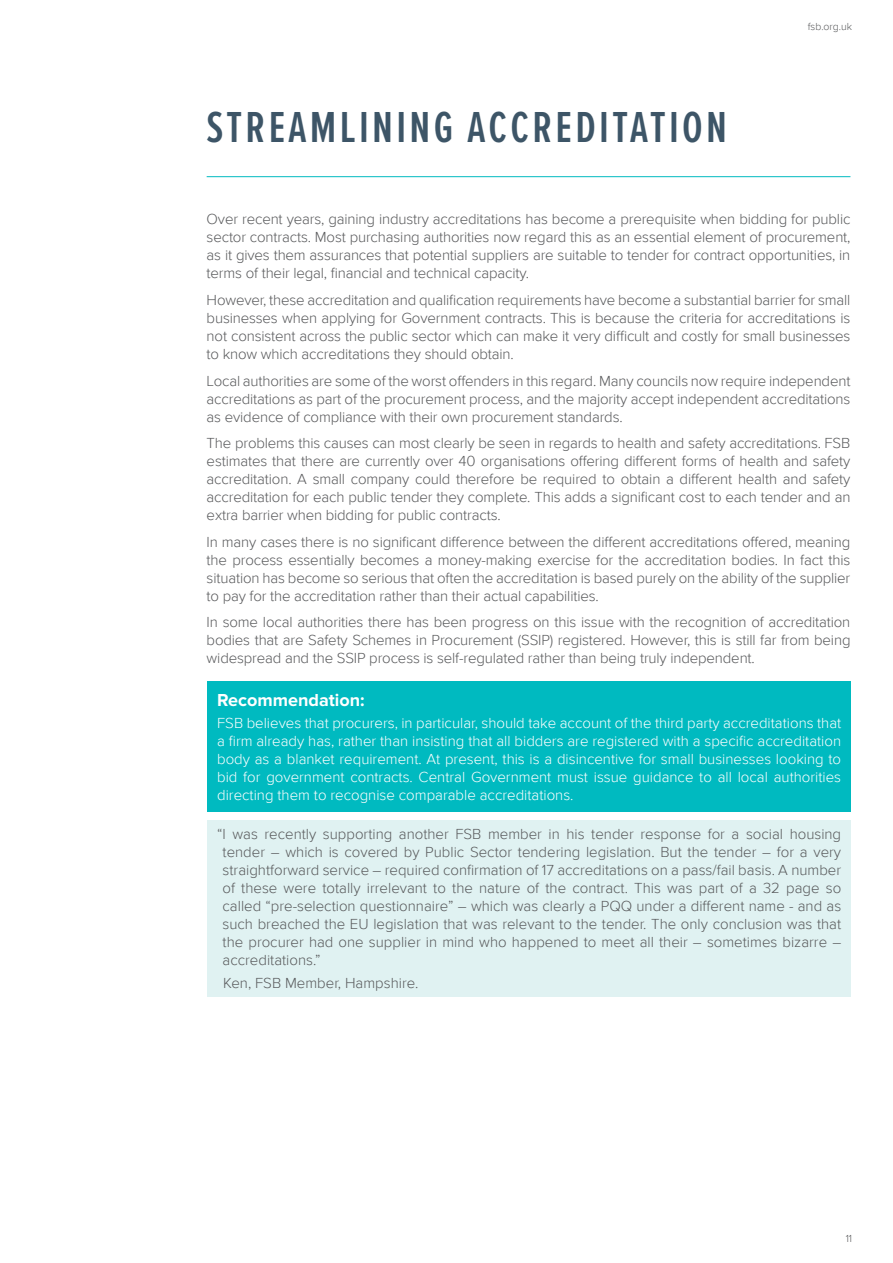
<style>
.page{position:relative;width:893px;height:1263px;background:#fff}
.page>*{position:absolute;margin:0;border:0;box-sizing:border-box;transform-origin:0 0}
.t1{font:600 45px "Proxima Nova Ex Cn";letter-spacing:.075em;color:#3d5567}
.t2{font:700 18px "Proxima Nova";color:#fff}
.t3{font:300 15px/18px "Proxima Nova";letter-spacing:-.01em;color:#58595b;text-align:justify}
.t4{font:300 15px/18px "Proxima Nova";color:#fff;text-align:justify}
.t5{font:300 10.5px "Proxima Nova";color:#58595b}
</style>
<div class="page">
<div style="left:207px;top:821px;width:643px;height:176px;background:#e0f2f2"></div>
<div style="left:207px;top:681px;width:643px;height:131px;background:#00bac0"></div>
<hr style="left:207px;top:176px;width:643px;height:1px;background:#00bac0">
<h1 class="t1" style="left:207px;top:100px;width:522px">STREAMLINING ACCREDITATION</h1>
<p class="t5" style="left:808px;top:20px;width:46px">fsb.org.uk</p>
<p class="t3" style="left:207px;top:211px;width:645px">Over recent years, gaining industry accreditations has become a prerequisite when bidding for public sector contracts. Most purchasing authorities now regard this as an essential element of procurement, as it gives them assurances that potential suppliers are suitable to tender for contract opportunities, in terms of their legal, financial and technical capacity.</p>
<p class="t3" style="left:207px;top:291px;width:645px">However, these accreditation and qualification requirements have become a substantial barrier for small businesses when applying for Government contracts. This is because the criteria for accreditations is not consistent across the public sector which can make it very difficult and costly for small businesses to know which accreditations they should obtain.</p>
<p class="t3" style="left:207px;top:372px;width:645px">Local authorities are some of the worst offenders in this regard. Many councils now require independent accreditations as part of the procurement process, and the majority accept independent accreditations as evidence of compliance with their own procurement standards.</p>
<p class="t3" style="left:207px;top:434px;width:645px">The problems this causes can most clearly be seen in regards to health and safety accreditations. FSB estimates that there are currently over 40 organisations offering different forms of health and safety accreditation. A small company could therefore be required to obtain a different health and safety accreditation for each public tender they complete. This adds a significant cost to each tender and an extra barrier when bidding for public contracts.</p>
<p class="t3" style="left:207px;top:533px;width:645px">In many cases there is no significant difference between the different accreditations offered, meaning the process essentially becomes a money-making exercise for the accreditation bodies. In fact this situation has become so serious that often the accreditation is based purely on the ability of the supplier to pay for the accreditation rather than their actual capabilities.</p>
<p class="t3" style="left:207px;top:613px;width:645px">In some local authorities there has been progress on this issue with the recognition of accreditation bodies that are Safety Schemes in Procurement (SSIP) registered. However, this is still far from being widespread and the SSIP process is self-regulated rather than being truly independent.</p>
<p class="t2" style="left:217px;top:689px;width:149px">Recommendation:</p>
<p class="t4" style="left:217px;top:715px;width:626px">FSB believes that procurers, in particular, should take account of the third party accreditations that a firm already has, rather than insisting that all bidders are registered with a specific accreditation body as a blanket requirement. At present, this is a disincentive for small businesses looking to bid for government contracts. Central Government must issue guidance to all local authorities directing them to recognise comparable accreditations.</p>
<p class="t3" style="left:223px;top:826px;width:620px;text-indent:-5px">“I was recently supporting another FSB member in his tender response for a social housing tender – which is covered by Public Sector tendering legislation. But the tender – for a very straightforward service – required confirmation of 17 accreditations on a pass/fail basis. A number of these were totally irrelevant to the nature of the contract. This was part of a 32 page so called “pre-selection questionnaire” – which was clearly a PQQ under a different name - and as such breached the EU legislation that was relevant to the tender. The only conclusion was that the procurer had one supplier in mind who happened to meet all their – sometimes bizarre – accreditations.”</p>
<p class="t3" style="left:223px;top:974px;width:197px">Ken, FSB Member, Hampshire.</p>
<p class="t5" style="left:846px;top:1232px;width:8px">11</p>
</div>
